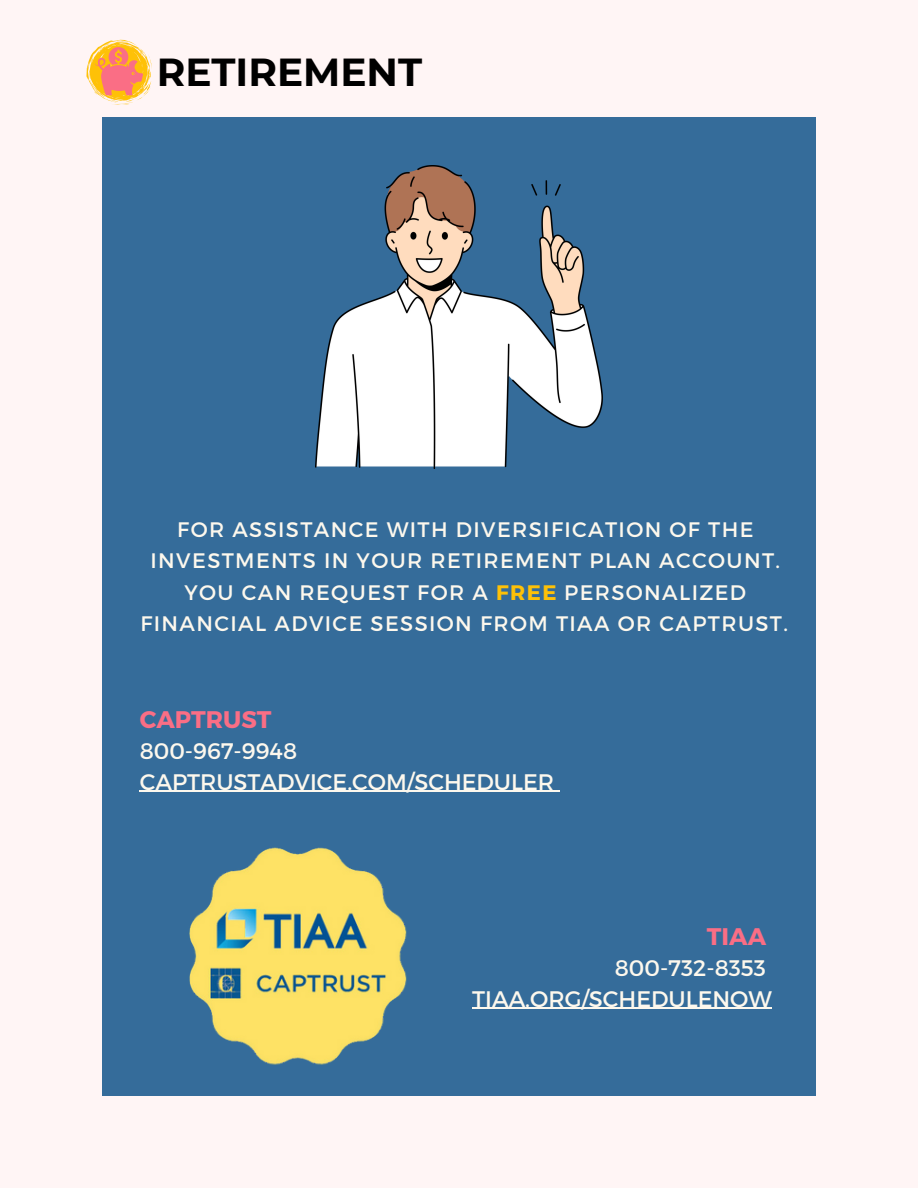
<style>
.page{position:relative;width:918px;height:1188px;background:#fff5f5}
.page>*{position:absolute;margin:0;border:0;box-sizing:border-box;transform-origin:0 0}
.t1{font:700 39px "Montserrat";color:#000}
.t2{font:700 24px "Montserrat";color:#fa6e85}
.t3{font:22.5px "Montserrat";color:#fdf8ed}
.t4{font:21px/31.5px "Montserrat";letter-spacing:.065em;color:#fdf8ed;text-align:center}
.s1{font-weight:700;color:#fec107}
</style>
<div class="page">
<div style="left:102px;top:118px;width:714px;height:978px;background:#356c9a"></div>
<svg style="left:86px;top:40px;width:66px;height:65px"></svg>
<img style="left:189px;top:847px;width:218px;height:218px">
<img style="left:316px;top:165px;width:287px;height:304px">
<hr style="left:140px;top:791px;width:414px;height:1px;background:#fdf8ed">
<hr style="left:472px;top:1008px;width:300px;height:1px;background:#fdf8ed">
<h1 class="t1" style="left:157px;top:48px;width:267px">RETIREMENT</h1>
<p class="t4" style="left:140px;top:513px;width:649px">FOR ASSISTANCE WITH DIVERSIFICATION OF THE INVESTMENTS IN YOUR RETIREMENT PLAN ACCOUNT.<br>YOU CAN REQUEST FOR A <span class="s1">FREE</span> PERSONALIZED FINANCIAL ADVICE SESSION FROM TIAA OR CAPTRUST.</p>
<p class="t2" style="left:140px;top:704px;width:133px">CAPTRUST</p>
<p class="t3" style="left:140px;top:737px;width:159px">800-967-9948</p>
<p class="t3" style="left:140px;top:767px;width:416px">CAPTRUSTADVICE.COM/SCHEDULER</p>
<p class="t2" style="left:707px;top:921px;width:61px">TIAA</p>
<p class="t3" style="left:615px;top:954px;width:153px">800-732-8353</p>
<p class="t3" style="left:472px;top:984px;width:301px">TIAA.ORG/SCHEDULENOW</p>
</div>
